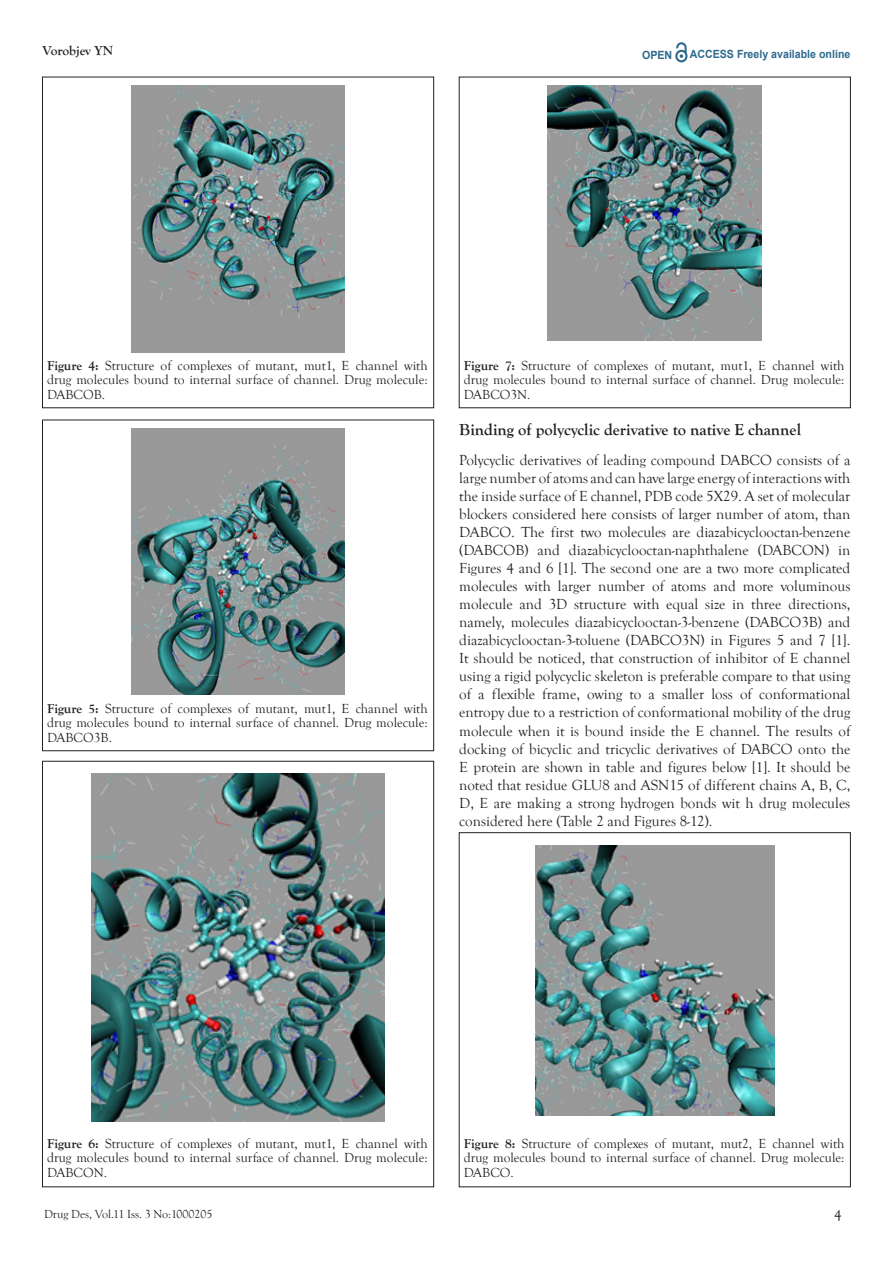
<style>
.page{position:relative;width:893px;height:1263px;background:#fff}
.page>*{position:absolute;margin:0;border:0;box-sizing:border-box;transform-origin:0 0}
.t1{font:700 16.5px "Goudy Old Style T";color:#231f20}
.List_Paragraph{font:15px/18px "Goudy Old Style T";color:#231f20;text-align:justify}
.t2{font:13.5px/14.5px "Goudy Old Style T";color:#231f20;text-align:justify}
.t3{font:700 13.5px "Goudy Old Style T";color:#231f20}
.t4{font:12px "Goudy Old Style T";color:#231f20}
.t5{font:700 11.25px "Arial";color:#2d6a8e;scale:.94 1}
.s1{font-weight:700}
</style>
<div class="page">
<svg style="left:675px;top:43px;width:12px;height:19px"></svg>
<div style="left:42px;top:77px;width:392px;height:331px;border:1px solid #231f20"></div>
<img style="left:131px;top:85px;width:214px;height:267px">
<img style="left:548px;top:85px;width:213px;height:256px">
<div style="left:42px;top:420px;width:392px;height:331px;border:1px solid #231f20"></div>
<img style="left:131px;top:428px;width:214px;height:266px">
<img style="left:91px;top:773px;width:293px;height:349px">
<img style="left:535px;top:845px;width:239px;height:271px">
<p class="t3" style="left:43px;top:43px;width:72px">Vorobjev YN</p>
<p class="t5" style="left:642px;top:47px;width:34px">OPEN</p>
<p class="t5" style="left:690px;top:46px;width:172px">ACCESS Freely available online</p>
<p class="t2" style="left:47px;top:358px;width:382px"><span class="s1">Figure 4:</span> Structure of complexes of mutant, mut1, E channel with drug molecules bound to internal surface of channel. Drug molecule:<br>DABCOB.</p>
<p class="t2" style="left:464px;top:358px;width:382px"><span class="s1">Figure 7:</span> Structure of complexes of mutant, mut1, E channel with drug molecules bound to internal surface of channel. Drug molecule:<br>DABCO3N.</p>
<p class="t2" style="left:47px;top:701px;width:382px"><span class="s1">Figure 5:</span> Structure of complexes of mutant, mut1, E channel with drug molecules bound to internal surface of channel. Drug molecule:<br>DABCO3B.</p>
<p class="t1" style="left:459px;top:420px;width:343px">Binding of polycyclic derivative to native E channel</p>
<p class="List_Paragraph" style="left:459px;top:452px;width:393px">Polycyclic derivatives of leading compound DABCO consists of a large number of atoms and can have large energy of interactions with the inside surface of E channel, PDB code 5X29. A set of molecular blockers considered here consists of larger number of atom, than DABCO. The first two molecules are diazabicyclooctan-benzene (DABCOB) and diazabicyclooctan-naphthalene (DABCON) in Figures 4 and 6 [1]. The second one are a two more complicated molecules with larger number of atoms and more voluminous molecule and 3D structure with equal size in three directions, namely, molecules diazabicyclooctan-3-benzene (DABCO3B) and diazabicyclooctan-3-toluene (DABCO3N) in Figures 5 and 7 [1].<br>It should be noticed, that construction of inhibitor of E channel using a rigid polycyclic skeleton is preferable compare to that using of a flexible frame, owing to a smaller loss of conformational entropy due to a restriction of conformational mobility of the drug molecule when it is bound inside the E channel. The results of docking of bicyclic and tricyclic derivatives of DABCO onto the E protein are shown in table and figures below [1]. It should be noted that residue GLU8 and ASN15 of different chains A, B, C, D, E are making a strong hydrogen bonds wit h drug molecules considered here (Table 2 and Figures 8-12).</p>
<p class="t2" style="left:47px;top:1136px;width:382px"><span class="s1">Figure 6:</span> Structure of complexes of mutant, mut1, E channel with drug molecules bound to internal surface of channel. Drug molecule:<br>DABCON.</p>
<p class="t2" style="left:464px;top:1136px;width:382px"><span class="s1">Figure 8:</span> Structure of complexes of mutant, mut2, E channel with drug molecules bound to internal surface of channel. Drug molecule:<br>DABCO.</p>
<p class="t4" style="left:44px;top:1207px;width:170px">Drug Des, Vol.11 Iss. 3 No:1000205</p>
<p class="List_Paragraph" style="left:834px;top:1207px;width:9px">4</p>
</div>
